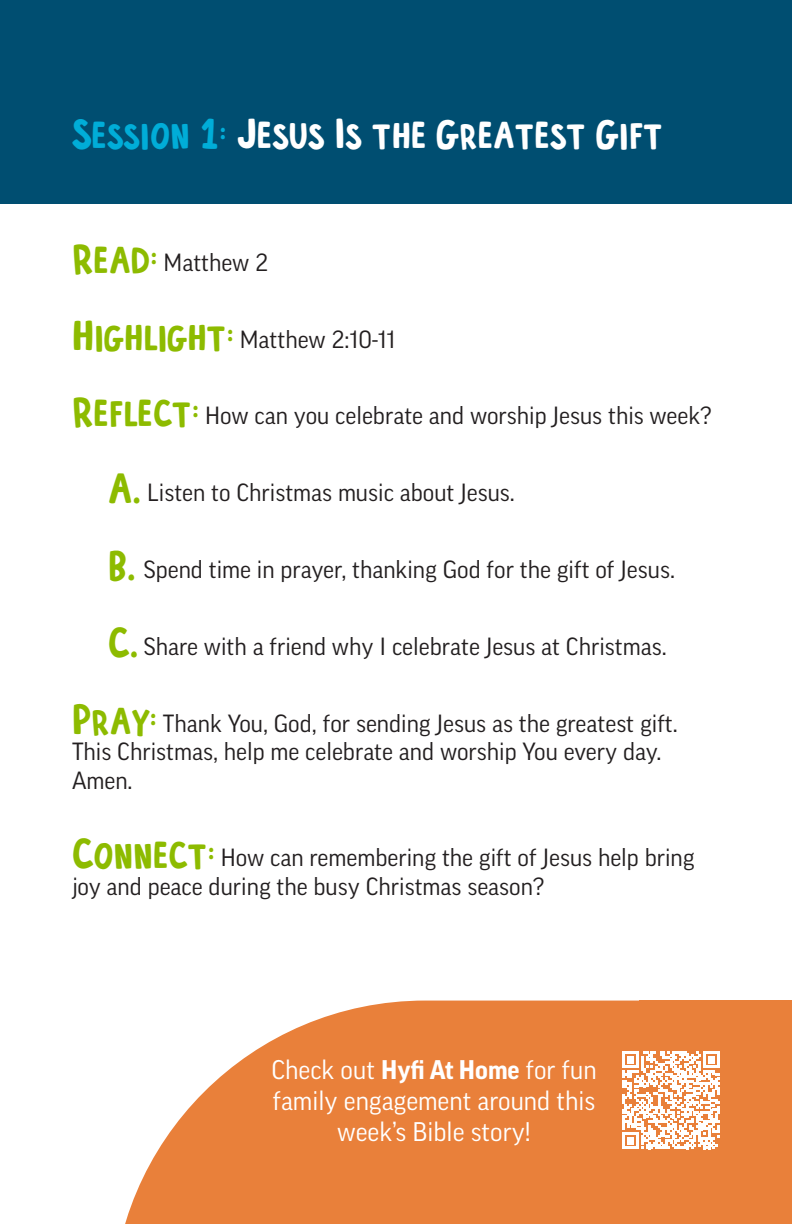
<style>
.page{position:relative;width:792px;height:1224px;background:#fff}
.page>*{position:absolute;margin:0;border:0;box-sizing:border-box;transform-origin:0 0}
.t1{font:40px "French Fries";color:#fff}
.t2{font:26px/31.2px "Good Pro";color:#fff;text-align:center}
.t3{font:24px/28.8px "Good Pro";color:#231f20}
.s1{color:#00add8}
.s2{font-family:"French Fries";font-size:40px;color:#8dbb00}
.s3{font-weight:700}
</style>
<div class="page">
<svg style="left:125px;top:1001px;width:515px;height:223px;fill:#e9803a"></svg>
<div style="left:640px;top:1001px;width:152px;height:223px;background:#e9803a"></div>
<div style="left:0;top:0;width:792px;height:203px;background:#004e71"></div>
<svg style="left:622px;top:1052px;width:98px;height:97px"></svg>
<p class="t1" style="left:72px;top:114px;width:593px"><span class="s1">Session 1:</span> Jesus Is the Greatest Gift</p>
<p class="t3" style="left:72px;top:248px;width:198px"><span class="s2">Read:</span> Matthew 2</p>
<p class="t3" style="left:72px;top:325px;width:325px"><span class="s2">Highlight:</span> Matthew 2:10-11</p>
<p class="t3" style="left:72px;top:401px;width:642px"><span class="s2">Reflect:</span> How can you celebrate and worship Jesus this week?</p>
<p class="t3" style="left:108px;top:478px;width:408px"><span class="s2">A.</span> Listen to Christmas music about Jesus.</p>
<p class="t3" style="left:108px;top:555px;width:569px"><span class="s2">B.</span> Spend time in prayer, thanking God for the gift of Jesus.</p>
<p class="t3" style="left:108px;top:632px;width:560px"><span class="s2">C.</span> Share with a friend why I celebrate Jesus at Christmas.</p>
<p class="t3" style="left:72px;top:709px;width:607px"><span class="s2">Pray:</span> Thank You, God, for sending Jesus as the greatest gift.<br>This Christmas, help me celebrate and worship You every day.<br>Amen.</p>
<p class="t3" style="left:72px;top:843px;width:624px"><span class="s2">Connect:</span> How can remembering the gift of Jesus help bring joy and peace during the busy Christmas season?</p>
<p class="t2" style="left:271px;top:1054px;width:327px">Check out <span class="s3">Hyfi At Home</span> for fun family engagement around this week’s Bible story!</p>
</div>
